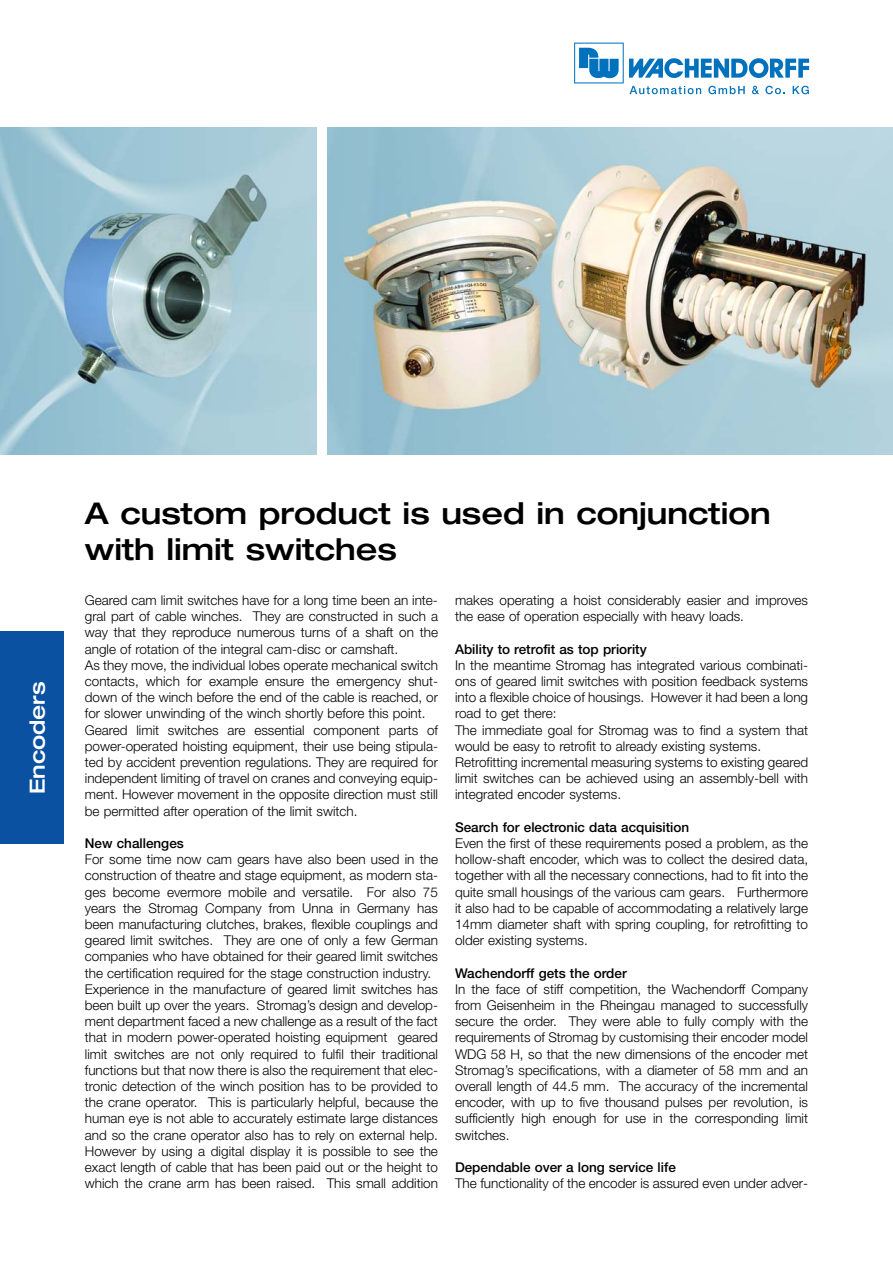
<style>
.page{position:relative;width:893px;height:1263px;background:#fff}
.page>*{position:absolute;margin:0;border:0;box-sizing:border-box;transform-origin:0 0}
.t1{font:500 expanded 30px/36px "Helvetica Neue LT";color:#000}
.t2{font:500 expanded 21px "Helvetica Neue LT";color:#fff}
.t3{font:300 13.5px/16.2px "Helvetica Neue LT";color:#000}
.t4{font:500 13.5px "Helvetica Neue LT";color:#000}
</style>
<div class="page">
<img style="left:327px;top:128px;width:565px;height:327px">
<svg style="left:629px;top:58px;width:180px;height:20px"></svg>
<svg style="left:574px;top:43px;width:49px;height:40px"></svg>
<svg style="left:629px;top:86px;width:72px;height:8px"></svg>
<svg style="left:708px;top:86px;width:36px;height:8px"></svg>
<svg style="left:752px;top:86px;width:7px;height:8px"></svg>
<svg style="left:765px;top:86px;width:20px;height:8px"></svg>
<svg style="left:792px;top:86px;width:16px;height:8px"></svg>
<img style="left:0;top:128px;width:317px;height:327px">
<div style="left:0;top:632px;width:64px;height:212px;background:#0a51a1"></div>
<h2 class="t2" style="left:30px;top:794px;width:115px;rotate:-90deg">Encoders</h2>
<h1 class="t1" style="left:85px;top:498px;width:687px">A custom product is used in conjunction with limit switches</h1>
<p class="t3" style="left:85px;top:593px;width:354px">Geared cam limit switches have for a long time been an inte&shy;gral part of cable winches. They are constructed in such a way that they reproduce numerous turns of a shaft on the angle of rotation of the integral cam-disc or camshaft.<br>As they move, the individual lobes operate mechanical switch contacts, which for example ensure the emergency shut&shy;down of the winch before the end of the cable is reached, or for slower unwinding of the winch shortly before this point.<br>Geared limit switches are essential component parts of power-operated hoisting equipment, their use being stipula&shy;ted by accident prevention regulations. They are required for independent limiting of travel on cranes and conveying equip&shy;ment. However movement in the opposite direction must still be permitted after operation of the limit switch.</p>
<p class="t4" style="left:85px;top:838px;width:100px">New challenges</p>
<p class="t3" style="left:85px;top:852px;width:354px">For some time now cam gears have also been used in the construction of theatre and stage equipment, as modern sta&shy;ges become evermore mobile and versatile. For also 75 years the Stromag Company from Unna in Germany has been manufacturing clutches, brakes, flexible couplings and geared limit switches. They are one of only a few German companies who have obtained for their geared limit switches the certification required for the stage construction industry.<br>Experience in the manufacture of geared limit switches has been built up over the years. Stromag’s design and develop&shy;ment department faced a new challenge as a result of the fact that in modern power-operated hoisting equipment geared limit switches are not only required to fulfil their traditional functions but that now there is also the requirement that elec&shy;tronic detection of the winch position has to be provided to the crane operator. This is particularly helpful, because the human eye is not able to accurately estimate large distances and so the crane operator also has to rely on external help.<br>However by using a digital display it is possible to see the exact length of cable that has been paid out or the height to which the crane arm has been raised. This small addition</p>
<p class="t3" style="left:455px;top:593px;width:354px">makes operating a hoist considerably easier and improves the ease of operation especially with heavy loads.</p>
<p class="t4" style="left:455px;top:644px;width:193px">Ability to retrofit as top priority</p>
<p class="t3" style="left:455px;top:658px;width:354px">In the meantime Stromag has integrated various combinati&shy;ons of geared limit switches with position feedback systems into a flexible choice of housings. However it had been a long road to get there:<br>The immediate goal for Stromag was to find a system that would be easy to retrofit to already existing systems.<br>Retrofitting incremental measuring systems to existing geared limit switches can be achieved using an assembly-bell with integrated encoder systems.</p>
<p class="t4" style="left:455px;top:822px;width:236px">Search for electronic data acquisition</p>
<p class="t3" style="left:455px;top:836px;width:354px;text-align:justify">Even the first of these requirements posed a problem, as the hollow-shaft encoder, which was to collect the desired data, together with all the necessary connections, had to fit into the quite small housings of the various cam gears. Furthermore it also had to be capable of accommodating a relatively large 14mm diameter shaft with spring coupling, for retrofitting to older existing systems.</p>
<p class="t4" style="left:455px;top:968px;width:173px">Wachendorff gets the order</p>
<p class="t3" style="left:455px;top:982px;width:354px;text-align:justify">In the face of stiff competition, the Wachendorff Company from Geisenheim in the Rheingau managed to successfully secure the order. They were able to fully comply with the requirements of Stromag by customising their encoder model WDG 58 H, so that the new dimensions of the encoder met Stromag’s specifications, with a diameter of 58 mm and an overall length of 44.5 mm. The accuracy of the incremental encoder, with up to five thousand pulses per revolution, is sufficiently high enough for use in the corresponding limit switches.</p>
<p class="t4" style="left:455px;top:1162px;width:222px">Dependable over a long service life</p>
<p class="t3" style="left:455px;top:1176px;width:354px">The functionality of the encoder is assured even under adver-</p>
</div>
